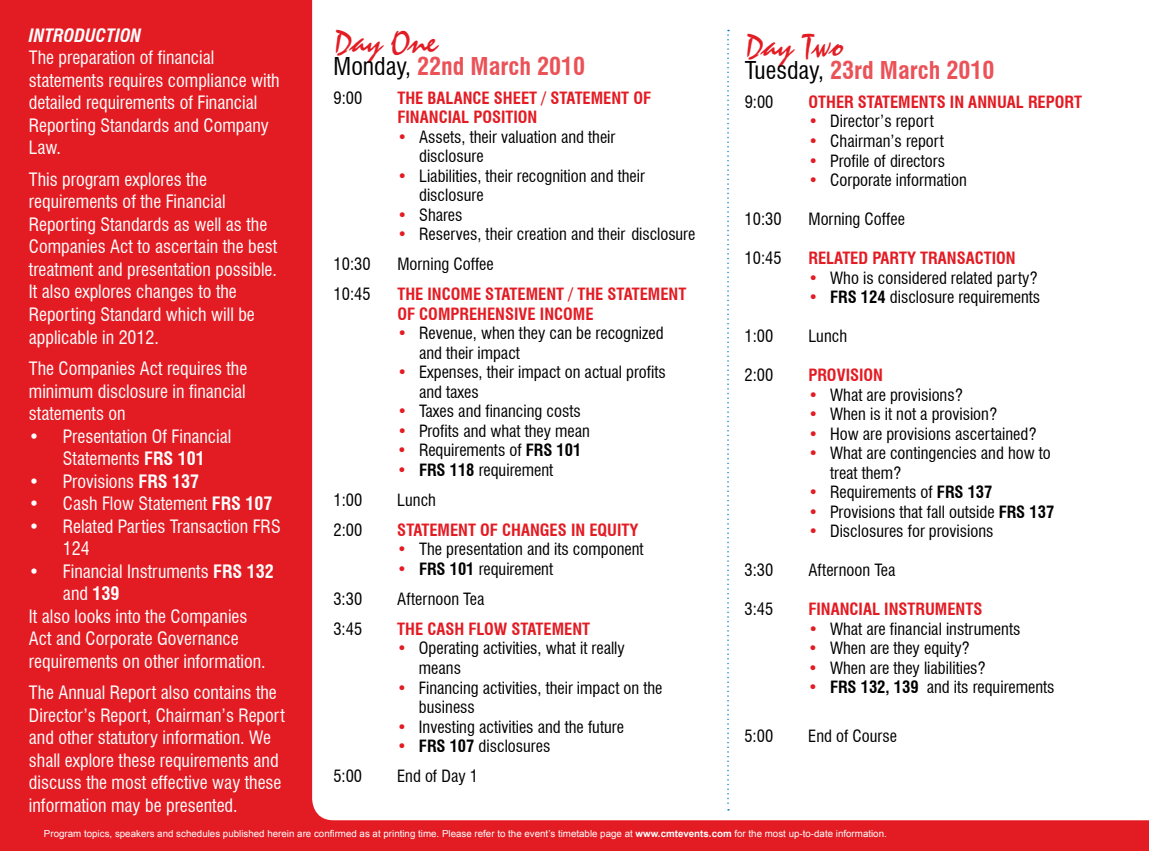
<style>
.page{position:relative;width:1149px;height:851px;background:#fff}
.page>*{position:absolute;margin:0;border:0;box-sizing:border-box;transform-origin:0 0}
.t1{font:34.5px "Staccato 222 BT";color:#e31b23}
.t2{font:700 condensed 24px "Swiss 721 BT";color:#ea5258}
.t3{font:condensed 18px/22.5px "Swiss 721 BT";color:#fff}
.t4{font:italic 700 condensed 18px "Swiss 721 BT";color:#fff}
.t5{font:condensed 16.5px/19.5px "Swiss 721 BT";color:#000}
.t6{font:700 condensed 16.5px/19.5px "Swiss 721 BT";color:#e31b23}
.t7{font:9.75px "Arial";color:#fff}
.s1{font-weight:700}
.s2{font-weight:400;color:#000}
.s3{color:#e31b23}
</style>
<div class="page">
<div style="left:0;top:0;width:1148px;height:850px;background:#e31b23"></div>
<div style="left:312px;top:0;width:836px;height:820px;background:#fff"></div>
<svg style="left:727px;top:30px;width:1px;height:780px"></svg>
<p class="t4" style="left:29px;top:24px;width:97px">INTRODUC TION</p>
<p class="t3" style="left:29px;top:46px;width:252px">The preparation of financial statements requires compliance with detailed requirements of Financial<br>Reporting Standards and Company<br>Law.</p>
<p class="t3" style="left:29px;top:168px;width:250px">This program explores the requirements of the Financial<br>Reporting Standards as well as the<br>Companies Act to ascertain the best treatment and presentation possible.<br>It also explores changes to the<br>Reporting Standard which will be applicable in 2012.</p>
<p class="t3" style="left:29px;top:357px;width:220px;text-align:justify">The Companies Act requires the minimum disclosure in financial statements on</p>
<p class="t3" style="left:29px;top:424px;width:204px;text-align:center">• Presentation Of Financial<br>Statements <span class="s1">FRS 101</span></p>
<p class="t3" style="left:29px;top:469px;width:172px">• Provisions <span class="s1">FRS 137</span></p>
<p class="t3" style="left:29px;top:492px;width:245px">• Cash Flow Statement <span class="s1">FRS 107</span></p>
<p class="t3" style="left:63px;top:514px;width:219px;text-indent:-34px">• Related Parties Transaction FRS<br>124</p>
<p class="t3" style="left:29px;top:559px;width:246px">• Financial Instruments <span class="s1">FRS 132</span></p>
<p class="t3" style="left:63px;top:582px;width:58px">and <span class="s1">139</span></p>
<p class="t3" style="left:29px;top:604px;width:220px">It also looks into the Companies</p>
<p class="t3" style="left:29px;top:627px;width:211px">Act and Corporate Governance</p>
<p class="t3" style="left:29px;top:649px;width:238px">requirements on other information.</p>
<p class="t3" style="left:29px;top:681px;width:257px">The Annual Report also contains the Director’s Report, Chairman’s Report and other statutory information. We shall explore these requirements and discuss the most effective way these information may be presented.</p>
<h1 class="t1" style="left:333px;top:22px;width:105px">Day One</h1>
<h2 class="t2" style="left:333px;top:52px;width:253px"><span class="s2">Monday,</span> 22nd March 2010</h2>
<p class="t5" style="left:333px;top:88px;width:30px">9:00</p>
<p class="t6" style="left:397px;top:88px;width:255px">THE BALANCE SHEET / STATEMENT OF<br>FINANCIAL POSITION</p>
<p class="t5" style="left:419px;top:127px;width:198px;text-indent:-22px"><span class="s3">•</span> Assets, their valuation and their disclosure</p>
<p class="t5" style="left:419px;top:166px;width:227px;text-indent:-22px"><span class="s3">•</span> Liabilities, their recognition and their disclosure</p>
<p class="t5" style="left:397px;top:205px;width:67px"><span class="s3">•</span> Shares</p>
<p class="t5" style="left:397px;top:224px;width:299px"><span class="s3">•</span> Reserves, their creation and their disclosure</p>
<p class="t5" style="left:333px;top:254px;width:38px">10:30</p>
<p class="t5" style="left:397px;top:254px;width:98px">Morning Coffee</p>
<p class="t5" style="left:333px;top:284px;width:38px">10:45</p>
<p class="t6" style="left:397px;top:284px;width:290px">THE INCOME STATEMENT / THE STATEMENT<br>OF COMPREHENSIVE INCOME</p>
<p class="t5" style="left:419px;top:323px;width:246px;text-indent:-22px"><span class="s3">•</span> Revenue, when they can be recognized and their impact</p>
<p class="t5" style="left:419px;top:362px;width:248px;text-indent:-22px"><span class="s3">•</span> Expenses, their impact on actual profits and taxes</p>
<p class="t5" style="left:397px;top:401px;width:185px"><span class="s3">•</span> Taxes and financing costs</p>
<p class="t5" style="left:397px;top:421px;width:194px"><span class="s3">•</span> Profits and what they mean</p>
<p class="t5" style="left:397px;top:440px;width:185px"><span class="s3">•</span> Requirements of <span class="s1">FRS 101</span></p>
<p class="t5" style="left:397px;top:460px;width:157px"><span class="s3">•</span> <span class="s1">FRS 118</span> requirement</p>
<p class="t5" style="left:333px;top:490px;width:30px">1:00</p>
<p class="t5" style="left:397px;top:490px;width:40px">Lunch</p>
<p class="t5" style="left:333px;top:520px;width:30px">2:00</p>
<p class="t6" style="left:397px;top:520px;width:243px">STATEMENT OF CHANGES IN EQUITY</p>
<p class="t5" style="left:397px;top:539px;width:248px"><span class="s3">•</span> The presentation and its component</p>
<p class="t5" style="left:397px;top:559px;width:157px"><span class="s3">•</span> <span class="s1">FRS 101</span> requirement</p>
<p class="t5" style="left:333px;top:589px;width:30px">3:30</p>
<p class="t5" style="left:397px;top:589px;width:89px">Afternoon Tea</p>
<p class="t5" style="left:333px;top:619px;width:30px">3:45</p>
<p class="t6" style="left:397px;top:619px;width:194px">THE CASH FLOW STATEMENT</p>
<p class="t5" style="left:419px;top:638px;width:207px;text-indent:-22px"><span class="s3">•</span> Operating activities, what it really means</p>
<p class="t5" style="left:419px;top:677px;width:245px;text-indent:-22px"><span class="s3">•</span> Financing activities, their impact on the business</p>
<p class="t5" style="left:397px;top:716px;width:228px"><span class="s3">•</span> Investing activities and the future</p>
<p class="t5" style="left:397px;top:736px;width:155px"><span class="s3">•</span> <span class="s1">FRS 107</span> disclosures</p>
<p class="t5" style="left:333px;top:766px;width:30px">5:00</p>
<p class="t5" style="left:397px;top:766px;width:82px">End of Day 1</p>
<h1 class="t1" style="left:744px;top:26px;width:102px">Day Two</h1>
<h2 class="t2" style="left:744px;top:56px;width:251px"><span class="s2">Tuesday,</span> 23rd March 2010</h2>
<p class="t5" style="left:744px;top:92px;width:30px">9:00</p>
<p class="t6" style="left:808px;top:92px;width:275px">OTHER STATEMENTS IN ANNUAL REPORT</p>
<p class="t5" style="left:808px;top:112px;width:127px"><span class="s3">•</span> Director’s report</p>
<p class="t5" style="left:808px;top:131px;width:137px"><span class="s3">•</span> Chairman’s report</p>
<p class="t5" style="left:808px;top:151px;width:138px"><span class="s3">•</span> Profile of directors</p>
<p class="t5" style="left:808px;top:170px;width:160px"><span class="s3">•</span> Corporate information</p>
<p class="t5" style="left:744px;top:209px;width:38px">10:30</p>
<p class="t5" style="left:808px;top:209px;width:98px">Morning Coffee</p>
<p class="t5" style="left:744px;top:248px;width:38px">10:45</p>
<p class="t6" style="left:808px;top:248px;width:209px">RELATED PARTY TRANSACTION</p>
<p class="t5" style="left:808px;top:268px;width:231px"><span class="s3">•</span> Who is considered related party?</p>
<p class="t5" style="left:808px;top:287px;width:233px"><span class="s3">•</span> <span class="s1">FRS 124</span> disclosure requirements</p>
<p class="t5" style="left:744px;top:326px;width:30px">1:00</p>
<p class="t5" style="left:808px;top:326px;width:40px">Lunch</p>
<p class="t5" style="left:744px;top:365px;width:30px">2:00</p>
<p class="t6" style="left:808px;top:365px;width:76px">PROVISION</p>
<p class="t5" style="left:808px;top:385px;width:156px"><span class="s3">•</span> What are provisions?</p>
<p class="t5" style="left:808px;top:404px;width:190px"><span class="s3">•</span> When is it not a provision?</p>
<p class="t5" style="left:808px;top:424px;width:229px"><span class="s3">•</span> How are provisions ascertained?</p>
<p class="t5" style="left:829px;top:443px;width:222px;text-indent:-22px"><span class="s3">•</span> What are contingencies and how to treat them?</p>
<p class="t5" style="left:808px;top:482px;width:185px"><span class="s3">•</span> Requirements of <span class="s1">FRS 137</span></p>
<p class="t5" style="left:808px;top:502px;width:247px"><span class="s3">•</span> Provisions that fall outside <span class="s1">FRS 137</span></p>
<p class="t5" style="left:808px;top:521px;width:187px"><span class="s3">•</span> Disclosures for provisions</p>
<p class="t5" style="left:744px;top:560px;width:30px">3:30</p>
<p class="t5" style="left:808px;top:560px;width:89px">Afternoon Tea</p>
<p class="t5" style="left:744px;top:599px;width:30px">3:45</p>
<p class="t6" style="left:808px;top:599px;width:175px">FINANCIAL INSTRUMENTS</p>
<p class="t5" style="left:808px;top:619px;width:213px"><span class="s3">•</span> What are financial instruments</p>
<p class="t5" style="left:808px;top:638px;width:163px"><span class="s3">•</span> When are they equity?</p>
<p class="t5" style="left:808px;top:658px;width:179px"><span class="s3">•</span> When are they liabilities?</p>
<p class="t5" style="left:808px;top:677px;width:248px"><span class="s3">•</span> <span class="s1">FRS 132, 139</span> and its requirements</p>
<p class="t5" style="left:744px;top:725px;width:30px">5:00</p>
<p class="t5" style="left:808px;top:725px;width:90px">End of Course</p>
<p class="t7" style="left:44px;top:827px;width:844px">Program topics, speakers and schedules published herein are confirmed as at printing time. Please refer to the event’s timetable page at <span class="s1">www.cmtevents.com</span> for the most up-to-date information.</p>
</div>
